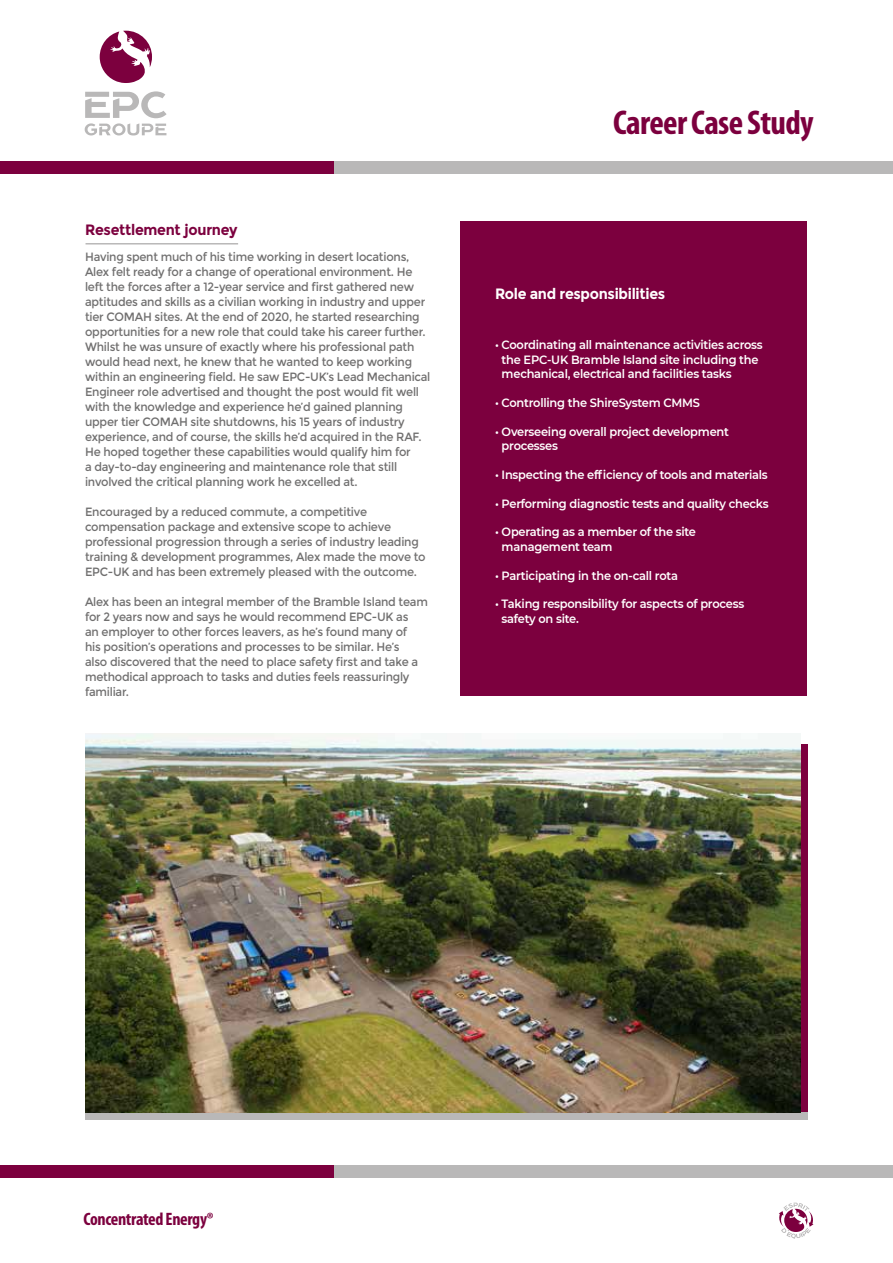
<style>
.page{position:relative;width:893px;height:1263px;background:#fff}
.page>*{position:absolute;margin:0;border:0;box-sizing:border-box;transform-origin:0 0}
.t1{font:700 condensed 34.5px "Myriad Pro";letter-spacing:-.02em;color:#7c003e}
.t2{font:700 condensed 18px "Myriad Pro";letter-spacing:-.02em;color:#7c003e}
.t3{font:700 15px "Montserrat";letter-spacing:-.02em;color:#fff;scale:.95 1}
.t4{font:700 15px "Montserrat";letter-spacing:-.02em;color:#7c003e;scale:.95 1}
.t5{font:12px/15px "Montserrat";letter-spacing:-.02em;color:#706f6f;scale:.95 1}
.t6{font:600 12px/14.4px "Montserrat";letter-spacing:-.02em;color:#fff;scale:.95 1}
</style>
<div class="page">
<div style="left:315px;top:1165px;width:578px;height:13px;background:#b9b8b8"></div>
<div style="left:0;top:1165px;width:334px;height:13px;background:#7c003e"></div>
<div style="left:314px;top:161px;width:579px;height:13px;background:#b9b8b8"></div>
<div style="left:0;top:161px;width:333px;height:13px;background:#7c003e"></div>
<svg style="left:100px;top:31px;width:52px;height:52px"></svg>
<svg style="left:85px;top:91px;width:82px;height:44px"></svg>
<svg style="left:779px;top:1203px;width:34px;height:36px"></svg>
<hr style="left:86px;top:243px;width:152px;height:1px;background:#b9b8b8">
<div style="left:85px;top:1112px;width:723px;height:7px;background:#b9b8b8"></div>
<img style="left:85px;top:733px;width:715px;height:379px">
<div style="left:460px;top:222px;width:347px;height:474px;background:#7c003e"></div>
<p class="t4" style="left:85px;top:221px;width:162px">Resettlement journey</p>
<p class="t5" style="left:85px;top:249px;width:365px">Having spent much of his time working in desert locations, Alex felt ready for a change of operational environment. He left the forces after a 12-year service and first gathered new aptitudes and skills as a civilian working in industry and upper tier COMAH sites. At the end of 2020, he started researching opportunities for a new role that could take his career further.<br>Whilst he was unsure of exactly where his professional path would head next, he knew that he wanted to keep working within an engineering field. He saw EPC-UK’s Lead Mechanical Engineer role advertised and thought the post would fit well with the knowledge and experience he’d gained planning upper tier COMAH site shutdowns, his 15 years of industry experience, and of course, the skills he’d acquired in the RAF.<br>He hoped together these capabilities would qualify him for<br>a day-to-day engineering and maintenance role that still involved the critical planning work he excelled at.</p>
<p class="t5" style="left:85px;top:504px;width:360px">Encouraged by a reduced commute, a competitive compensation package and extensive scope to achieve professional progression through a series of industry leading training &amp; development programmes, Alex made the move to EPC-UK and has been extremely pleased with the outcome.</p>
<p class="t5" style="left:85px;top:594px;width:362px">Alex has been an integral member of the Bramble Island team for 2 years now and says he would recommend EPC-UK as<br>an employer to other forces leavers, as he’s found many of<br>his position’s operations and processes to be similar. He’s<br>also discovered that the need to place safety first and take a methodical approach to tasks and duties feels reassuringly familiar.</p>
<h1 class="t1" style="left:613px;top:101px;width:202px">Career Case Study</h1>
<p class="t3" style="left:495px;top:285px;width:181px">Role and responsibilities</p>
<p class="t6" style="left:502px;top:337px;width:276px;text-indent:-7px">• Coordinating all maintenance activities across the EPC-UK Bramble Island site including the mechanical, electrical and facilities tasks</p>
<p class="t6" style="left:495px;top:395px;width:217px">• Controlling the ShireSystem CMMS</p>
<p class="t6" style="left:502px;top:424px;width:241px;text-indent:-7px">• Overseeing overall project development processes</p>
<p class="t6" style="left:495px;top:467px;width:289px">• Inspecting the efficiency of tools and materials</p>
<p class="t6" style="left:495px;top:496px;width:289px">• Performing diagnostic tests and quality checks</p>
<p class="t6" style="left:502px;top:524px;width:206px;text-indent:-7px">• Operating as a member of the site management team</p>
<p class="t6" style="left:495px;top:568px;width:194px">• Participating in the on-call rota</p>
<p class="t6" style="left:502px;top:596px;width:257px;text-indent:-7px">• Taking responsibility for aspects of process safety on site.</p>
<h2 class="t2" style="left:83px;top:1208px;width:131px">Concentrated Energy®</h2>
</div>
